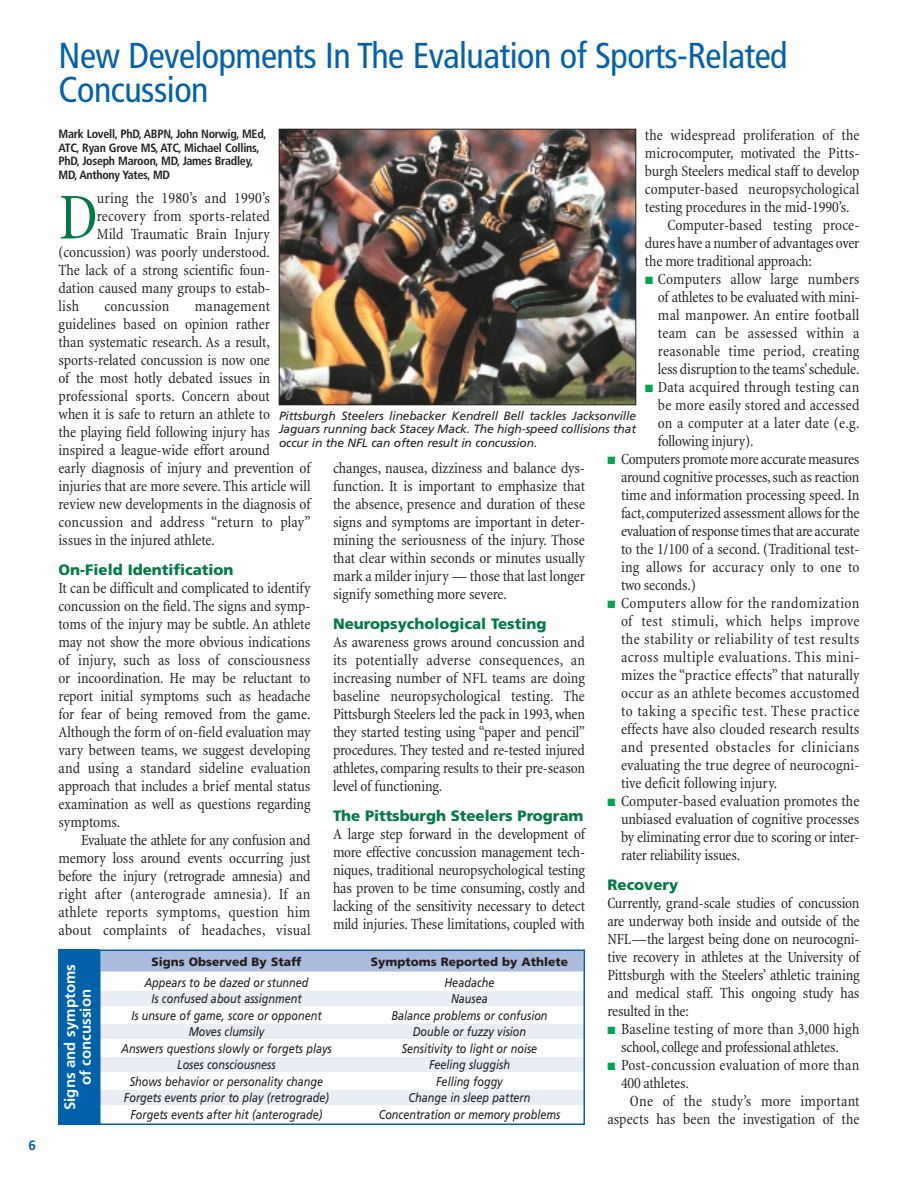
<style>
.page{position:relative;width:918px;height:1188px;background:#fff}
.page>*{position:absolute;margin:0;border:0;box-sizing:border-box;transform-origin:0 0}
.t1{font:condensed 66.45px "Minion";color:#017a47}
.t2{font:condensed 36px/34.5px "Frutiger";letter-spacing:-.015em;color:#0161aa}
.t3{font:condensed 15.75px/18px "Minion";color:#231f20;text-align:justify}
.t4{font:900 15px "Frutiger";color:#017a47}
.t5{font:700 15px/15.8px "Frutiger";color:#fff;text-align:center}
.t6{font:700 13.5px "Frutiger";color:#0161aa}
.t7{font:italic 12.75px "Frutiger";color:#231f20;scale:.85 1}
.t8{font:italic 12px/13.5px "Frutiger";letter-spacing:-.01em;color:#231f20;text-align:justify}
.t9{font:700 condensed 12px/13.5px "Frutiger";letter-spacing:-.02em;color:#231f20}
.t10{font:900 12px "Frutiger";color:#231f20}
.s1{color:#00a54f}
</style>
<div class="page">
<div style="left:94px;top:992px;width:490px;height:14px;background:#e8edf6"></div>
<div style="left:94px;top:1024px;width:490px;height:16px;background:#e8edf6"></div>
<div style="left:94px;top:1058px;width:490px;height:14px;background:#e8edf6"></div>
<div style="left:94px;top:1090px;width:490px;height:16px;background:#e8edf6"></div>
<img style="left:281px;top:131px;width:353px;height:272px">
<div style="left:279px;top:129px;width:357px;height:276px;border:1px solid #231f20"></div>
<div style="left:100px;top:951px;width:484px;height:19px;background:#aabbde"></div>
<div style="left:100px;top:966px;width:484px;height:6px;background:#aabbde"></div>
<div style="left:99px;top:950px;width:486px;height:175px;border:2px solid #0161aa"></div>
<div style="left:58px;top:950px;width:41px;height:175px;background:#0161aa"></div>
<p class="t6" style="left:28px;top:1140px;width:9px">6</p>
<h2 class="t2" style="left:58px;top:41px;width:731px">New Developments In The Evaluation of Sports-Related<br>Concussion</h2>
<p class="t9" style="left:58px;top:128px;width:210px">Mark Lovell, PhD, ABPN, John Norwig, MEd, ATC, Ryan Grove MS, ATC, Michael Collins, PhD, Joseph Maroon, MD, James Bradley, MD, Anthony Yates, MD</p>
<h1 class="t1" style="left:58px;top:191px;width:41px">D</h1>
<p class="t3" style="left:97px;top:190px;width:175px">uring the 1980’s and 1990’s</p>
<p class="t3" style="left:645px;top:128px;width:216px">the widespread proliferation of the</p>
<p class="t3" style="left:645px;top:146px;width:216px">microcomputer, motivated the Pitts-</p>
<p class="t3" style="left:645px;top:164px;width:216px">burgh Steelers medical staff to develop</p>
<p class="t3" style="left:645px;top:182px;width:216px">computer-based neuropsychological</p>
<p class="t3" style="left:645px;top:200px;width:206px">testing procedures in the mid-1990’s.</p>
<p class="t3" style="left:668px;top:218px;width:193px">Computer-based testing proce-</p>
<p class="t3" style="left:645px;top:236px;width:216px">dures have a number of advantages over</p>
<p class="t3" style="left:645px;top:254px;width:169px">the more traditional approach:</p>
<p class="t3" style="left:658px;top:272px;width:203px;text-indent:-13px"><span class="s1">■</span> Computers allow large numbers of athletes to be evaluated with mini&shy;mal manpower. An entire football team can be assessed within a reasonable time period, creating less disruption to the teams’schedule.</p>
<p class="t3" style="left:658px;top:380px;width:203px;text-indent:-13px"><span class="s1">■</span> Data acquired through testing can be more easily stored and accessed on a computer at a later date (e.g. following injury).</p>
<p class="t3" style="left:621px;top:452px;width:240px;text-indent:-14px"><span class="s1">■</span> Computers promote more accurate measures around cognitive processes, such as reaction time and information processing speed. In fact,computerized assessment allows for the evaluation of response times that are accurate to the 1/100 of a second. (Traditional test&shy;ing allows for accuracy only to one to two seconds.)</p>
<p class="t3" style="left:621px;top:596px;width:240px;text-indent:-14px"><span class="s1">■</span> Computers allow for the randomization of test stimuli, which helps improve the stability or reliability of test results across multiple evaluations. This mini&shy;mizes the “practice effects” that naturally occur as an athlete becomes accustomed to taking a specific test. These practice effects have also clouded research results and presented obstacles for clinicians evaluating the true degree of neurocogni&shy;tive deficit following injury.</p>
<p class="t3" style="left:621px;top:794px;width:240px;text-indent:-14px"><span class="s1">■</span> Computer-based evaluation promotes the unbiased evaluation of cognitive processes by eliminating error due to scoring or inter&shy;rater reliability issues.</p>
<p class="t4" style="left:608px;top:879px;width:72px">Recovery</p>
<p class="t3" style="left:608px;top:896px;width:254px">Currently, grand-scale studies of concussion are underway both inside and outside of the NFL—the largest being done on neurocogni&shy;tive recovery in athletes at the University of Pittsburgh with the Steelers’ athletic training and medical staff. This ongoing study has resulted in the:</p>
<p class="t3" style="left:608px;top:1022px;width:253px;text-align:center"><span class="s1">■</span> Baseline testing of more than 3,000 high school, college and professional athletes.</p>
<p class="t3" style="left:608px;top:1058px;width:253px"><span class="s1">■</span> Post-concussion evaluation of more than</p>
<p class="t3" style="left:621px;top:1076px;width:69px">400 athletes.</p>
<p class="t3" style="left:630px;top:1094px;width:231px">One of the study’s more important</p>
<p class="t3" style="left:607px;top:1112px;width:253px">aspects has been the investigation of the</p>
<p class="t3" style="left:97px;top:208px;width:175px">recovery from sports-related</p>
<p class="t3" style="left:97px;top:226px;width:175px">Mild Traumatic Brain Injury</p>
<p class="t3" style="left:58px;top:244px;width:213px">(concussion) was poorly understood.</p>
<p class="t3" style="left:58px;top:262px;width:213px">The lack of a strong scientific foun-</p>
<p class="t3" style="left:58px;top:280px;width:213px">dation caused many groups to estab-</p>
<p class="t3" style="left:58px;top:298px;width:22px">lish</p>
<p class="t3" style="left:105px;top:298px;width:66px">concussion</p>
<p class="t3" style="left:58px;top:298px;width:254px;text-align:left;text-indent:136px">management guidelines based on opinion rather<br>than systematic research. As a result, sports-related concussion is now one<br>of the most hotly debated issues in professional sports. Concern about<br>when it is safe to return an athlete to<br>the playing field following injury has inspired a league-wide effort around<br>early diagnosis of injury and prevention of injuries that are more severe. This article will review new developments in the diagnosis of concussion and address “return to play” issues in the injured athlete.</p>
<p class="t4" style="left:58px;top:563px;width:177px">On-Field Identification</p>
<p class="t3" style="left:58px;top:580px;width:254px">It can be difficult and complicated to identify concussion on the field. The signs and symp&shy;toms of the injury may be subtle. An athlete may not show the more obvious indications of injury, such as loss of consciousness or incoordination. He may be reluctant to report initial symptoms such as headache for fear of being removed from the game.<br>Although the form of on-field evaluation may vary between teams, we suggest developing and using a standard sideline evaluation approach that includes a brief mental status examination as well as questions regarding symptoms.</p>
<p class="t3" style="left:58px;top:832px;width:254px;text-indent:23px">Evaluate the athlete for any confusion and memory loss around events occurring just before the injury (retrograde amnesia) and right after (anterograde amnesia). If an athlete reports symptoms, question him about complaints of headaches, visual</p>
<p class="t8" style="left:279px;top:410px;width:359px">Pittsburgh Steelers linebacker Kendrell Bell tackles Jacksonville Jaguars running back Stacey Mack. The high-speed collisions that occur in the NFL can often result in concussion.</p>
<p class="t3" style="left:333px;top:460px;width:254px">changes, nausea, dizziness and balance dys&shy;function. It is important to emphasize that the absence, presence and duration of these signs and symptoms are important in deter&shy;mining the seriousness of the injury. Those that clear within seconds or minutes usually mark a milder injury — those that last longer signify something more severe.</p>
<p class="t4" style="left:333px;top:617px;width:215px">Neuropsychological Testing</p>
<p class="t3" style="left:333px;top:634px;width:254px">As awareness grows around concussion and its potentially adverse consequences, an increasing number of NFL teams are doing baseline neuropsychological testing. The Pittsburgh Steelers led the pack in 1993, when they started testing using “paper and pencil” procedures. They tested and re-tested injured athletes, comparing results to their pre-season level of functioning.</p>
<p class="t4" style="left:333px;top:809px;width:252px">The Pittsburgh Steelers Program</p>
<p class="t3" style="left:333px;top:826px;width:254px">A large step forward in the development of more effective concussion management tech&shy;niques, traditional neuropsychological testing has proven to be time consuming, costly and lacking of the sensitivity necessary to detect mild injuries. These limitations, coupled with</p>
<p class="t10" style="left:152px;top:957px;width:151px">Signs Observed By Staff</p>
<p class="t10" style="left:371px;top:957px;width:199px">Symptoms Reported by Athlete</p>
<p class="t7" style="left:144px;top:977px;width:195px">Appears to be dazed or stunned</p>
<p class="t7" style="left:445px;top:977px;width:60px">Headache</p>
<p class="t7" style="left:151px;top:993px;width:178px">Is confused about assignment</p>
<p class="t7" style="left:451px;top:993px;width:45px">Nausea</p>
<p class="t7" style="left:131px;top:1010px;width:225px">Is unsure of game, score or opponent</p>
<p class="t7" style="left:391px;top:1010px;width:185px">Balance problems or confusion</p>
<p class="t7" style="left:189px;top:1026px;width:90px">Moves clumsily</p>
<p class="t7" style="left:413px;top:1026px;width:135px">Double or fuzzy vision</p>
<p class="t7" style="left:121px;top:1043px;width:249px">Answers questions slowly or forgets plays</p>
<p class="t7" style="left:402px;top:1043px;width:161px">Sensitivity to light or noise</p>
<p class="t7" style="left:177px;top:1059px;width:117px">Loses consciousness</p>
<p class="t7" style="left:429px;top:1059px;width:97px">Feeling sluggish</p>
<p class="t7" style="left:130px;top:1076px;width:229px">Shows behavior or personality change</p>
<p class="t7" style="left:436px;top:1076px;width:80px">Felling foggy</p>
<p class="t7" style="left:124px;top:1092px;width:243px">Forgets events prior to play (retrograde)</p>
<p class="t7" style="left:409px;top:1092px;width:145px">Change in sleep pattern</p>
<p class="t7" style="left:130px;top:1109px;width:227px">Forgets events after hit (anterograde)</p>
<p class="t7" style="left:379px;top:1109px;width:215px">Concentration or memory problems</p>
<p class="t5" style="left:63px;top:1110px;width:147px;rotate:-90deg">Signs and symptoms of concussion</p>
</div>
